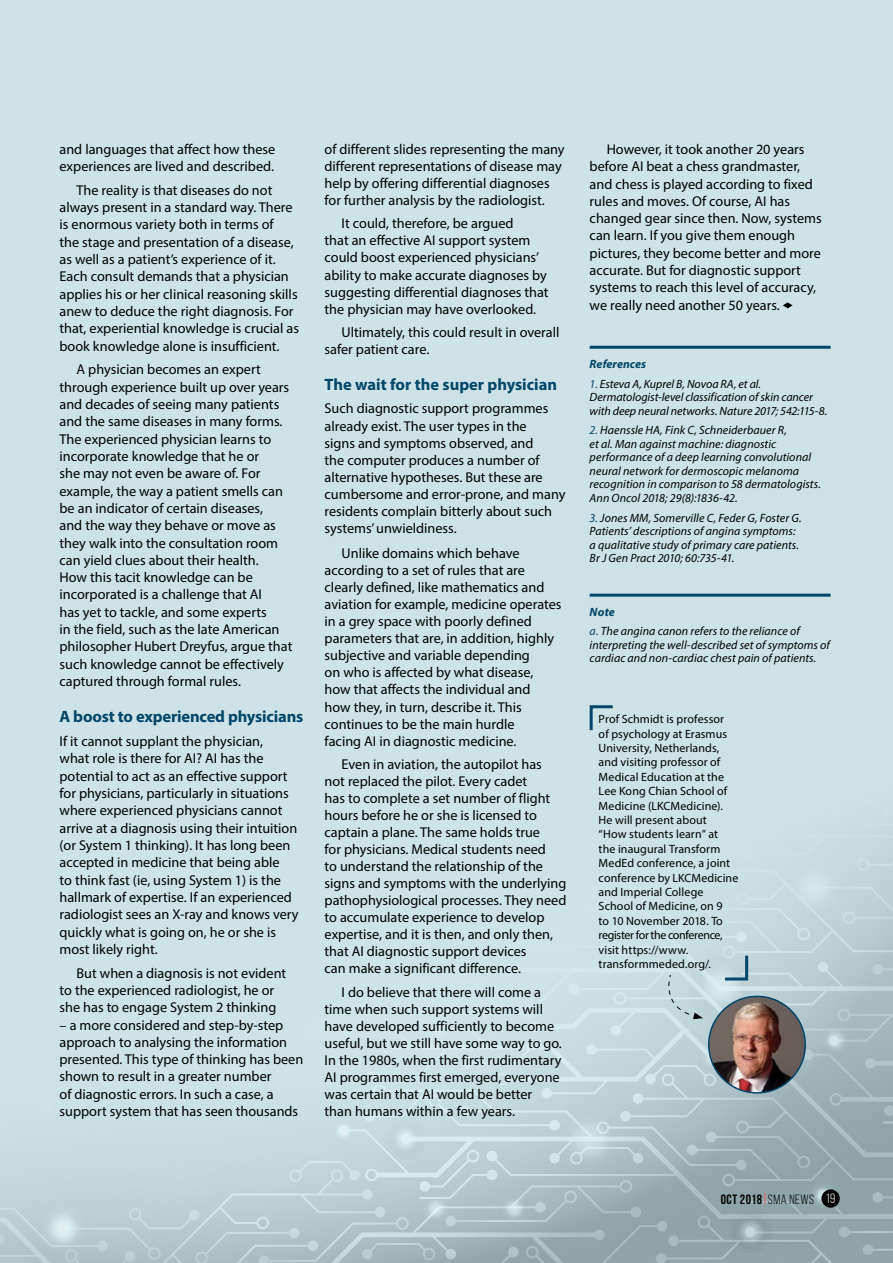
<style>
.page{position:relative;width:893px;height:1263px;background:#cee3e7}
.page>*{position:absolute;margin:0;border:0;box-sizing:border-box;transform-origin:0 0}
.t1{font:700 16.5px "Myriad Pro";letter-spacing:-.01em;color:#01466a}
.t2{font:14.25px/17.2px "Myriad Pro";color:#000}
.t3{font:13.5px "Bebas Neue";letter-spacing:.035em;color:#000}
.t4{font:italic 12px/13.5px "Myriad Pro";letter-spacing:.005em;color:#000}
.t5{font:12px/14.4px "Myriad Pro";letter-spacing:.005em;color:#000}
.t6{font:italic 700 12px "Myriad Pro";color:#01466a}
.s1{color:#01466a}
.s2{font-weight:700;color:#01466a}
.s3{font-style:inherit}
.s4{color:#fff}
</style>
<div class="page">
<svg style="left:783px;top:302px;width:10px;height:6px"></svg>
<hr style="left:590px;top:346px;width:241px;height:3px;background:#01466a">
<hr style="left:590px;top:594px;width:241px;height:3px;background:#01466a">
<svg style="left:589px;top:705px;width:24px;height:26px"></svg>
<svg style="left:0;top:845px;width:893px;height:418px"></svg>
<p class="t2" style="left:60px;top:140px;width:217px">and languages that affect how these experiences are lived and described.</p>
<p class="t2" style="left:60px;top:181px;width:241px;text-indent:17px">The reality is that diseases do not always present in a standard way. There is enormous variety both in terms of<br>the stage and presentation of a disease, as well as a patient’s experience of it.<br>Each consult demands that a physician applies his or her clinical reasoning skills anew to deduce the right diagnosis. For that, experiential knowledge is crucial as book knowledge alone is insufficient.</p>
<p class="t2" style="left:60px;top:361px;width:234px;text-indent:17px">A physician becomes an expert through experience built up over years and decades of seeing many patients and the same diseases in many forms.<br>The experienced physician learns to incorporate knowledge that he or<br>she may not even be aware of. For example, the way a patient smells can be an indicator of certain diseases,<br>and the way they behave or move as they walk into the consultation room can yield clues about their health.<br>How this tacit knowledge can be incorporated is a challenge that AI<br>has yet to tackle, and some experts<br>in the field, such as the late American philosopher Hubert Dreyfus, argue that such knowledge cannot be effectively captured through formal rules.</p>
<p class="t1" style="left:60px;top:706px;width:245px">A boost to experienced physicians</p>
<p class="t2" style="left:60px;top:732px;width:241px">If it cannot supplant the physician,<br>what role is there for AI? AI has the potential to act as an effective support for physicians, particularly in situations where experienced physicians cannot arrive at a diagnosis using their intuition (or System 1 thinking). It has long been accepted in medicine that being able<br>to think fast (ie, using System 1) is the hallmark of expertise. If an experienced radiologist sees an X-ray and knows very quickly what is going on, he or she is most likely right.</p>
<p class="t2" style="left:60px;top:964px;width:228px;text-indent:17px">But when a diagnosis is not evident to the experienced radiologist, he or she has to engage System 2 thinking</p>
<p class="t2" style="left:60px;top:1016px;width:245px">– a more considered and step-by-step approach to analysing the information presented. This type of thinking has been shown to result in a greater number<br>of diagnostic errors. In such a case, a support system that has seen thousands</p>
<p class="t2" style="left:325px;top:140px;width:242px">of different slides representing the many different representations of disease may help by offering differential diagnoses for further analysis by the radiologist.</p>
<p class="t2" style="left:325px;top:215px;width:226px;text-indent:17px">It could, therefore, be argued<br>that an effective AI support system could boost experienced physicians’ ability to make accurate diagnoses by suggesting differential diagnoses that the physician may have overlooked.</p>
<p class="t2" style="left:325px;top:323px;width:236px;text-indent:17px">Ultimately, this could result in overall safer patient care.</p>
<p class="t1" style="left:325px;top:374px;width:234px">The wait for the super physician</p>
<p class="t2" style="left:325px;top:400px;width:242px">Such diagnostic support programmes already exist. The user types in the<br>signs and symptoms observed, and<br>the computer produces a number of alternative hypotheses. But these are cumbersome and error-prone, and many residents complain bitterly about such systems’ unwieldiness.</p>
<p class="t2" style="left:325px;top:545px;width:238px;text-indent:17px">Unlike domains which behave according to a set of rules that are clearly defined, like mathematics and aviation for example, medicine operates in a grey space with poorly defined parameters that are, in addition, highly subjective and variable depending<br>on who is affected by what disease, how that affects the individual and<br>how they, in turn, describe it. This continues to be the main hurdle<br>facing AI in diagnostic medicine.</p>
<p class="t2" style="left:325px;top:755px;width:243px;text-indent:17px">Even in aviation, the autopilot has<br>not replaced the pilot. Every cadet<br>has to complete a set number of flight hours before he or she is licensed to captain a plane. The same holds true<br>for physicians. Medical students need<br>to understand the relationship of the signs and symptoms with the underlying pathophysiological processes. They need to accumulate experience to develop expertise, and it is then, and only then, that AI diagnostic support devices<br>can make a significant difference.</p>
<p class="t2" style="left:325px;top:983px;width:239px;text-indent:17px">I do believe that there will come a time when such support systems will have developed sufficiently to become useful, but we still have some way to go.<br>In the 1980s, when the first rudimentary AI programmes first emerged, everyone was certain that AI would be better than humans within a few years.</p>
<p class="t2" style="left:590px;top:140px;width:234px;text-indent:17px">However, it took another 20 years before AI beat a chess grandmaster, and chess is played according to fixed rules and moves. Of course, AI has changed gear since then. Now, systems can learn. If you give them enough pictures, they become better and more accurate. But for diagnostic support systems to reach this level of accuracy, we really need another 50 years.</p>
<p class="t6" style="left:590px;top:356px;width:58px">References</p>
<p class="t4" style="left:590px;top:377px;width:239px"><span class="s1">1.</span> Esteva A, Kuprel B, Novoa RA, et al.<br>Dermatologist-level classification of skin cancer with deep neural networks. Nature 2017; 542:115-8.</p>
<p class="t4" style="left:590px;top:423px;width:233px"><span class="s1">2.</span> Haenssle HA, Fink C, Schneiderbauer R,<br>et al. Man against machine: diagnostic performance of a deep learning convolutional neural network for dermoscopic melanoma recognition in comparison to 58 dermatologists.<br>Ann Oncol 2018; 29(8):1836-42.</p>
<p class="t4" style="left:590px;top:511px;width:214px"><span class="s1">3.</span> Jones MM, Somerville C, Feder G, Foster G.<br>Patients’ descriptions of angina symptoms: a qualitative study of primary care patients.<br>Br J Gen Pract 2010; 60:735-41.</p>
<p class="t4" style="left:590px;top:601px;width:212px;line-height:19.8px"><span class="s2">Note<br></span><span class="s1">a.</span> The angina canon refers to the reliance of</p>
<p class="t4" style="left:590px;top:638px;width:242px">interpreting the well-described set of symptoms of cardiac and non-cardiac chest pain of patients.</p>
<p class="t5" style="left:599px;top:712px;width:141px">Prof Schmidt is professor<br>of psychology at Erasmus<br>University, Netherlands, and visiting professor of<br>Medical Education at the<br>Lee Kong Chian School of<br>Medicine (LKCMedicine).<br>He will present about<br>“How students learn” at<br>the inaugural Transform<br>MedEd conference, a joint conference by LKCMedicine and Imperial College<br>School of Medicine, on 9<br>to 10 November 2018. To register for the conference, visit https://www. transformmeded.org/.</p>
<p class="t3" style="left:721px;top:1191px;width:116px">oct 2018 <span class="s3">SMA NEWS</span> <span class="s4">19</span></p>
</div>
